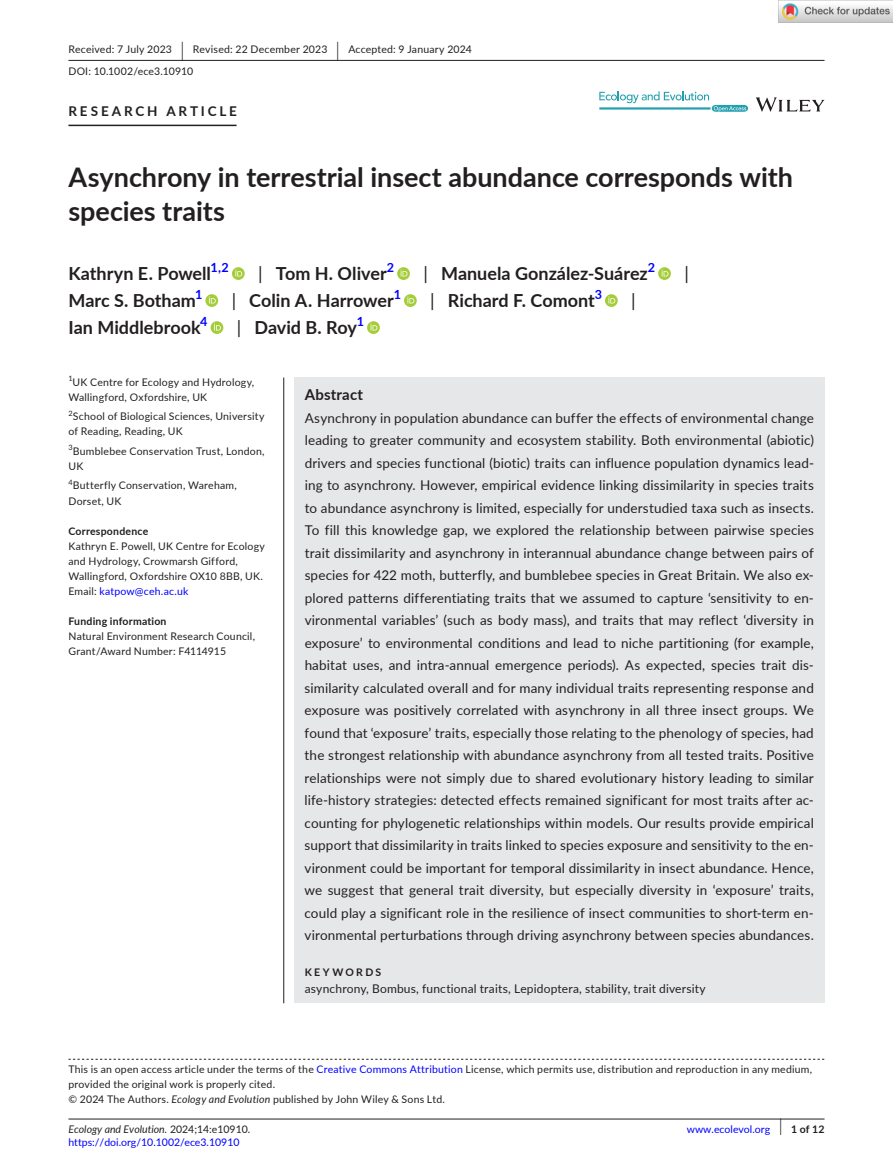
<style>
.page{position:relative;width:893px;height:1174px;background:#fff}
.page>*{position:absolute;margin:0;border:0;box-sizing:border-box;transform-origin:0 0}
.t1{font:700 27px/34.5px "Lato";color:#231f20}
.t2{font:700 18px "Lato";color:#231f20}
.t3{font:18px "Lato";color:#231f20}
.t4{font:700 15px "Lato";letter-spacing:.015em;color:#231f20}
.t5{font:13.5px/22.5px "Lato";letter-spacing:.01em;color:#231f20;text-align:justify}
.t6{font:700 13.5px "Lato";letter-spacing:.21em;color:#231f20}
.t7{font:700 12.6px "Lato";color:#00f}
.t8{font:12px "Lato";letter-spacing:.015em;color:#231f20}
.t9{font:10.5px/15px "Lato";letter-spacing:.02em;color:#231f20}
.t10{font:10.5px "Lato";color:#00f}
.t11{font:700 10.5px "Lato";letter-spacing:.02em;color:#231f20}
.t12{font:italic 10.5px "Lato";color:#231f20}
.t13{font:700 10.5px "Lato";letter-spacing:.22em;color:#231f20}
.t14{font:7.35px "Lato";color:#231f20}
.s1{font-size:19.65px}
.s2{font-weight:400}
.s3{color:#00f}
.s4{font-style:italic}
.s5{font-style:normal}
.s6{font-weight:400;font-size:17.4px}
</style>
<div class="page">
<hr style="left:68px;top:1118px;width:756px;height:1px;background:#231f20">
<svg style="left:756px;top:97px;width:68px;height:15px"></svg>
<svg style="left:599px;top:91px;width:149px;height:21px"></svg>
<hr style="left:68px;top:60px;width:756px;height:1px;background:#231f20">
<hr style="left:68px;top:125px;width:169px;height:1px;background:#231f20">
<svg style="left:232px;top:267px;width:13px;height:13px"></svg>
<svg style="left:235px;top:269px;width:7px;height:7px"></svg>
<svg style="left:397px;top:267px;width:13px;height:13px"></svg>
<svg style="left:401px;top:269px;width:6px;height:7px"></svg>
<svg style="left:658px;top:267px;width:13px;height:13px"></svg>
<svg style="left:662px;top:269px;width:6px;height:7px"></svg>
<svg style="left:205px;top:294px;width:13px;height:13px"></svg>
<svg style="left:209px;top:296px;width:7px;height:7px"></svg>
<svg style="left:404px;top:294px;width:13px;height:13px"></svg>
<svg style="left:407px;top:296px;width:7px;height:7px"></svg>
<svg style="left:605px;top:294px;width:13px;height:13px"></svg>
<svg style="left:608px;top:296px;width:7px;height:7px"></svg>
<svg style="left:211px;top:321px;width:12px;height:13px"></svg>
<svg style="left:214px;top:323px;width:7px;height:7px"></svg>
<svg style="left:367px;top:321px;width:13px;height:13px"></svg>
<svg style="left:370px;top:323px;width:7px;height:7px"></svg>
<svg style="left:68px;top:1058px;width:756px;height:1px"></svg>
<div style="left:294px;top:377px;width:530px;height:626px;background:#e6e7e9"></div>
<hr style="left:283px;top:377px;width:1px;height:626px;background:#231f20">
<img style="left:779px;top:0;width:114px;height:23px">
<p class="t9" style="left:68px;top:38px;width:405px;line-height:21.8px">Received: 7 July 2023 <span class="s1">|</span> Revised: 22 December 2023 <span class="s1">|</span> Accepted: 9 January 2024<br>DOI: 10.1002/ece3.10910</p>
<p class="t6" style="left:68px;top:101px;width:170px">RESEARCH ARTICLE</p>
<h1 class="t1" style="left:68px;top:159px;width:726px">Asynchrony in terrestrial insect abundance corresponds with species traits</h1>
<h2 class="t2" style="left:68px;top:260px;width:144px">Kathryn E. Powell</h2>
<p class="t7" style="left:211px;top:258px;width:20px">1,2</p>
<h2 class="t2" style="left:258px;top:260px;width:130px"><span class="s2">|</span> Tom H. Oliver</h2>
<p class="t7" style="left:387px;top:258px;width:9px">2</p>
<h2 class="t2" style="left:423px;top:260px;width:226px"><span class="s2">|</span> Manuela González-Suárez</h2>
<p class="t7" style="left:648px;top:258px;width:9px">2</p>
<h2 class="t3" style="left:684px;top:260px;width:6px">|</h2>
<h2 class="t2" style="left:68px;top:287px;width:129px">Marc S. Botham</h2>
<p class="t7" style="left:195px;top:285px;width:9px">1</p>
<h2 class="t2" style="left:232px;top:287px;width:164px"><span class="s2">|</span> Colin A. Harrower</h2>
<p class="t7" style="left:394px;top:285px;width:9px">1</p>
<h2 class="t2" style="left:430px;top:287px;width:166px"><span class="s2">|</span> Richard F. Comont</h2>
<p class="t7" style="left:595px;top:285px;width:9px">3</p>
<h2 class="t3" style="left:631px;top:287px;width:6px">|</h2>
<h2 class="t2" style="left:68px;top:314px;width:134px">Ian Middlebrook</h2>
<p class="t7" style="left:200px;top:312px;width:9px">4</p>
<h2 class="t2" style="left:237px;top:314px;width:121px"><span class="s2">|</span> David B. Roy</h2>
<p class="t7" style="left:357px;top:312px;width:9px">1</p>
<p class="t14" style="left:68px;top:373px;width:6px">1</p>
<p class="t9" style="left:68px;top:374px;width:187px;text-indent:4px">UK Centre for Ecology and Hydrology,<br>Wallingford, Oxfordshire, UK</p>
<p class="t9" style="left:68px;top:409px;width:197px"><sup>2</sup>School of Biological Sciences, University of Reading, Reading, UK</p>
<p class="t9" style="left:68px;top:443px;width:198px"><sup>3</sup>Bumblebee Conservation Trust, London,<br>UK</p>
<p class="t9" style="left:68px;top:478px;width:170px"><sup>4</sup>Butterfly Conservation, Wareham,<br>Dorset, UK</p>
<p class="t11" style="left:68px;top:523px;width:81px">Correspondence</p>
<p class="t9" style="left:68px;top:538px;width:198px">Kathryn E. Powell, UK Centre for Ecology and Hydrology, Crowmarsh Gifford, Wallingford, Oxfordshire OX10 8BB, UK.<br>Email: <span class="s3">katpow@ceh.ac.uk</span></p>
<p class="t11" style="left:68px;top:613px;width:100px">Funding information</p>
<p class="t9" style="left:68px;top:628px;width:188px">Natural Environment Research Council,<br>Grant/Award Number: F4114915</p>
<p class="t4" style="left:305px;top:383px;width:60px">Abstract</p>
<p class="t5" style="left:305px;top:406px;width:511px">Asynchrony in population abundance can buffer the effects of environmental change leading to greater community and ecosystem stability. Both environmental (abiotic) drivers and species functional (biotic) traits can influence population dynamics lead&shy;ing to asynchrony. However, empirical evidence linking dissimilarity in species traits to abundance asynchrony is limited, especially for understudied taxa such as insects.<br>To fill this knowledge gap, we explored the relationship between pairwise species trait dissimilarity and asynchrony in interannual abundance change between pairs of species for 422 moth, butterfly, and bumblebee species in Great Britain. We also ex&shy;plored patterns differentiating traits that we assumed to capture ‘sensitivity to en&shy;vironmental variables’ (such as body mass), and traits that may reflect ‘diversity in exposure’ to environmental conditions and lead to niche partitioning (for example, habitat uses, and intra-annual emergence periods). As expected, species trait dis&shy;similarity calculated overall and for many individual traits representing response and exposure was positively correlated with asynchrony in all three insect groups. We found that ‘exposure’ traits, especially those relating to the phenology of species, had the strongest relationship with abundance asynchrony from all tested traits. Positive relationships were not simply due to shared evolutionary history leading to similar life-history strategies: detected effects remained significant for most traits after ac&shy;counting for phylogenetic relationships within models. Our results provide empirical support that dissimilarity in traits linked to species exposure and sensitivity to the en&shy;vironment could be important for temporal dissimilarity in insect abundance. Hence, we suggest that general trait diversity, but especially diversity in ‘exposure’ traits, could play a significant role in the resilience of insect communities to short-term en&shy;vironmental perturbations through driving asynchrony between species abundances.</p>
<p class="t13" style="left:305px;top:964px;width:78px">KEYWORDS</p>
<p class="t8" style="left:305px;top:979px;width:402px">asynchrony, Bombus, functional traits, Lepidoptera, stability, trait diversity</p>
<p class="t9" style="left:68px;top:1061px;width:745px">This is an open access article under the terms of the <span class="s3">Creative Commons Attribution</span> License, which permits use, distribution and reproduction in any medium, provided the original work is properly cited.<br>© 2024 The Authors. <span class="s4">Ecology and Evolution</span> published by John Wiley &amp; Sons Ltd.</p>
<p class="t12" style="left:68px;top:1121px;width:183px">Ecology and Evolution. <span class="s5">2024;14:e10910.</span></p>
<p class="t11" style="left:779px;top:1121px;width:46px"><span class="s6">|</span> 1 of 12</p>
<p class="t10" style="left:68px;top:1135px;width:173px">https://doi.org/10.1002/ece3.10910</p>
<p class="t10" style="left:687px;top:1121px;width:85px">www.ecolevol.org</p>
</div>
